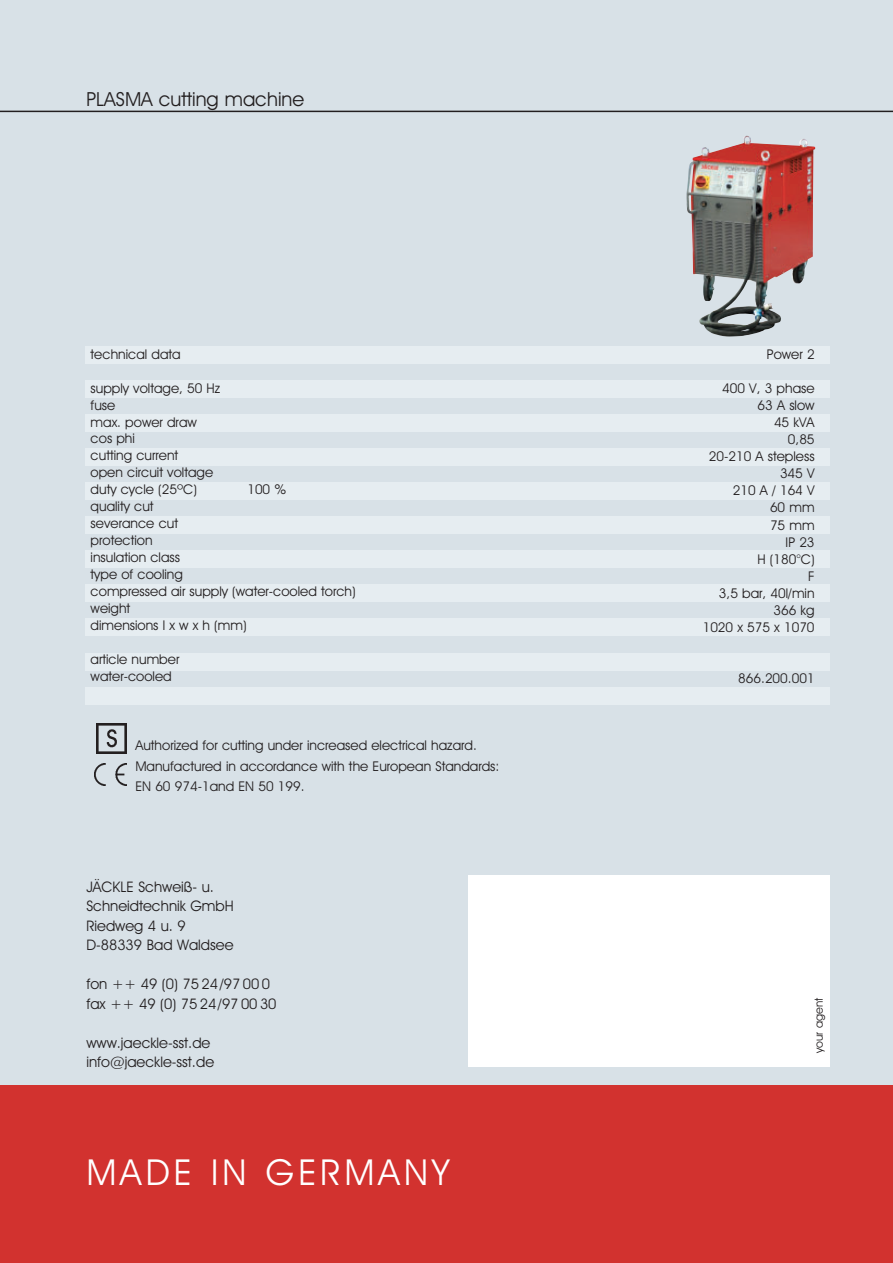
<style>
.page{position:relative;width:893px;height:1263px;background:#fff}
.page>*{position:absolute;margin:0;border:0;box-sizing:border-box;transform-origin:0 0}
.t1{font:36px "Avant Garde Book BT";letter-spacing:.115em;color:#fff}
.t2{font:19.5px "Avant Garde Book BT";color:#231f20}
.t3{font:14.7px/19.5px "Avant Garde Book BT";color:#231f20}
.t4{font:13.5px/17px "Avant Garde Book BT";color:#231f20}
.t5{font:11.25px "Avant Garde Book BT";color:#231f20}
</style>
<div class="page">
<div style="left:0;top:1085px;width:892px;height:178px;background:#d2322f"></div>
<div style="left:0;top:1px;width:892px;height:1084px;background:#d8e1e7"></div>
<div style="left:468px;top:876px;width:361px;height:191px;background:#fff"></div>
<hr style="left:0;top:111px;width:892px;height:1px;background:#231f20">
<div style="left:85px;top:414px;width:744px;height:17px;background:#e6edf1"></div>
<div style="left:85px;top:688px;width:744px;height:17px;background:#e6edf1"></div>
<div style="left:85px;top:654px;width:744px;height:17px;background:#e6edf1"></div>
<div style="left:85px;top:619px;width:744px;height:17px;background:#e6edf1"></div>
<div style="left:85px;top:585px;width:744px;height:17px;background:#e6edf1"></div>
<div style="left:85px;top:551px;width:744px;height:17px;background:#e6edf1"></div>
<div style="left:85px;top:517px;width:744px;height:17px;background:#e6edf1"></div>
<div style="left:85px;top:483px;width:744px;height:17px;background:#e6edf1"></div>
<div style="left:85px;top:449px;width:744px;height:17px;background:#e6edf1"></div>
<div style="left:85px;top:380px;width:744px;height:17px;background:#e6edf1"></div>
<div style="left:85px;top:346px;width:744px;height:17px;background:#e6edf1"></div>
<img style="left:96px;top:724px;width:30px;height:30px">
<img style="left:94px;top:763px;width:33px;height:23px">
<img style="left:686px;top:136px;width:129px;height:201px">
<h2 class="t2" style="left:86px;top:92px;width:219px">PLASMA cutting machine</h2>
<p class="t4" style="left:91px;top:347px;width:92px">technical data</p>
<p class="t4" style="left:91px;top:381px;width:131px">supply voltage, 50 Hz fuse<br>max. power draw cos phi<br>cutting current<br>open circuit voltage duty cycle (25ºC)</p>
<p class="t4" style="left:247px;top:483px;width:40px">100 %</p>
<p class="t4" style="left:91px;top:500px;width:266px">quality cut<br>severance cut<br>protection<br>insulation class<br>type of cooling<br>compressed air supply (water-cooled torch) weight<br>dimensions l x w x h (mm)</p>
<p class="t4" style="left:91px;top:653px;width:90px">article number water-cooled</p>
<p class="t4" style="left:135px;top:736px;width:365px;line-height:21.1px">Authorized for cutting under increased electrical hazard.<br>Manufactured in accordance with the European Standards:</p>
<p class="t4" style="left:135px;top:779px;width:171px">EN 60 974-1and EN 50 199.</p>
<p class="t3" style="left:86px;top:878px;width:149px">JÄCKLE Schweiß- u.<br>Schneidtechnik GmbH<br>Riedweg 4 u. 9<br>D-88339 Bad Waldsee</p>
<p class="t3" style="left:86px;top:976px;width:192px">fon ++ 49 (0) 75 24/97 00 0 fax ++ 49 (0) 75 24/97 00 30</p>
<p class="t3" style="left:86px;top:1034px;width:129px">www.jaeckle-sst.de info@jaeckle-sst.de</p>
<h1 class="t1" style="left:86px;top:1159px;width:364px">MADE IN GERMANY</h1>
<p class="t4" style="left:766px;top:347px;width:49px">Power 2</p>
<p class="t4" style="left:702px;top:381px;width:113px;text-align:right">400 V, 3 phase<br>63 A slow<br>45 kVA<br>0,85<br>20-210 A stepless<br>345 V<br>210 A / 164 V<br>60 mm<br>75 mm<br>IP 23<br>H (180°C)<br>F<br>3,5 bar, 40l/min<br>366 kg<br>1020 x 575 x 1070</p>
<p class="t4" style="left:738px;top:672px;width:78px">866.200.001</p>
<p class="t5" style="left:814px;top:1053px;width:56px;rotate:-90deg">your agent</p>
</div>
